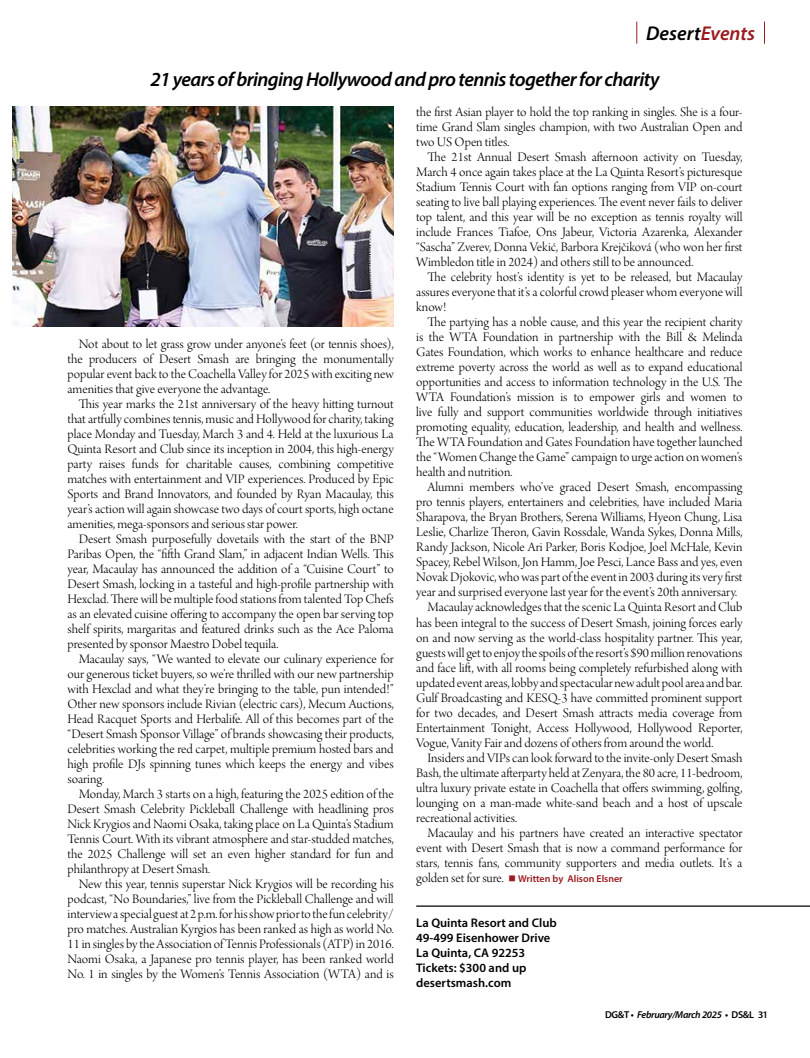
<style>
.page{position:relative;width:810px;height:1058px;background:#fff}
.page>*{position:absolute;margin:0;border:0;box-sizing:border-box;transform-origin:0 0}
.t1{font:italic 600 20px "Myriad Pro";letter-spacing:-.03em;color:#000}
.t2{font:italic 600 20px "Myriad Pro";color:#000}
.t3{font:13.75px/15px "Arno Pro Light Display";color:#000;text-align:justify}
.t4{font:600 12.5px/15px "Myriad Pro";color:#000}
.t5{font:600 10px "Myriad Pro";color:#991b1e}
.t6{font:italic 600 10px "Myriad Pro";letter-spacing:-.03em;color:#000}
.s1{color:#991b1e}
.s2{font-family:"Arno Pro Light Display";font-weight:400;font-size:13.75px;color:#000}
.s3{font-style:normal}
</style>
<div class="page">
<svg style="left:764px;top:22px;width:1px;height:22px"></svg>
<svg style="left:636px;top:22px;width:1px;height:22px"></svg>
<img style="left:12px;top:107px;width:382px;height:220px">
<hr style="left:416px;top:905px;width:394px;height:1px;background:#000">
<h1 class="t2" style="left:646px;top:20px;width:111px">Desert<span class="s1">Events</span></h1>
<h1 class="t1" style="left:150px;top:67px;width:511px">21 years of bringing Hollywood and pro tennis together for charity</h1>
<p class="t3" style="left:68px;top:337px;width:328px;text-indent:11px">Not about to let grass grow under anyone’s feet (or tennis shoes), the producers of Desert Smash are bringing the monumentally popular event back to the Coachella Valley for 2025 with exciting new amenities that give everyone the advantage.</p>
<p class="t3" style="left:68px;top:397px;width:328px;text-indent:11px">This year marks the 21st anniversary of the heavy hitting turnout that artfully combines tennis, music and Hollywood for charity, taking place Monday and Tuesday, March 3 and 4. Held at the luxurious La Quinta Resort and Club since its inception in 2004, this high-energy party raises funds for charitable causes, combining competitive matches with entertainment and VIP experiences. Produced by Epic Sports and Brand Innovators, and founded by Ryan Macaulay, this year’s action will again showcase two days of court sports, high octane amenities, mega-sponsors and serious star power.</p>
<p class="t3" style="left:68px;top:532px;width:328px;text-indent:11px">Desert Smash purposefully dovetails with the start of the BNP Paribas Open, the “fifth Grand Slam,” in adjacent Indian Wells. This year, Macaulay has announced the addition of a “Cuisine Court” to Desert Smash, locking in a tasteful and high-profile partnership with Hexclad. There will be multiple food stations from talented Top Chefs as an elevated cuisine offering to accompany the open bar serving top shelf spirits, margaritas and featured drinks such as the Ace Paloma presented by sponsor Maestro Dobel tequila.</p>
<p class="t3" style="left:68px;top:652px;width:328px;text-indent:11px">Macaulay says, “We wanted to elevate our culinary experience for our generous ticket buyers, so we’re thrilled with our new partnership with Hexclad and what they’re bringing to the table, pun intended!” Other new sponsors include Rivian (electric cars), Mecum Auctions, Head Racquet Sports and Herbalife. All of this becomes part of the “Desert Smash Sponsor Village” of brands showcasing their products, celebrities working the red carpet, multiple premium hosted bars and high profile DJs spinning tunes which keeps the energy and vibes soaring.</p>
<p class="t3" style="left:68px;top:787px;width:328px;text-indent:11px">Monday, March 3 starts on a high, featuring the 2025 edition of the Desert Smash Celebrity Pickleball Challenge with headlining pros Nick Krygios and Naomi Osaka, taking place on La Quinta’s Stadium Tennis Court. With its vibrant atmosphere and star-studded matches, the 2025 Challenge will set an even higher standard for fun and philanthropy at Desert Smash.</p>
<p class="t3" style="left:68px;top:877px;width:328px;text-indent:11px">New this year, tennis superstar Nick Krygios will be recording his podcast, “No Boundaries,” live from the Pickleball Challenge and will interview a special guest at 2 p.m. for his show prior to the fun celebrity/ pro matches. Australian Kyrgios has been ranked as high as world No.<br>11 in singles by the Association of Tennis Professionals (ATP) in 2016.<br>Naomi Osaka, a Japanese pro tennis player, has been ranked world No. 1 in singles by the Women’s Tennis Association (WTA) and is</p>
<p class="t3" style="left:416px;top:106px;width:328px">the first Asian player to hold the top ranking in singles. She is a four&shy;time Grand Slam singles champion, with two Australian Open and two US Open titles.</p>
<p class="t3" style="left:416px;top:151px;width:328px;text-indent:11px">The 21st Annual Desert Smash afternoon activity on Tuesday, March 4 once again takes place at the La Quinta Resort’s picturesque Stadium Tennis Court with fan options ranging from VIP on-court seating to live ball playing experiences. The event never fails to deliver top talent, and this year will be no exception as tennis royalty will include Frances Tiafoe, Ons Jabeur, Victoria Azarenka, Alexander “Sascha” Zverev, Donna Vekić, Barbora Krejčiková (who won her first Wimbledon title in 2024) and others still to be announced.</p>
<p class="t3" style="left:416px;top:271px;width:328px;text-indent:11px">The celebrity host’s identity is yet to be released, but Macaulay assures everyone that it’s a colorful crowd pleaser whom everyone will know!</p>
<p class="t3" style="left:416px;top:316px;width:328px;text-indent:11px">The partying has a noble cause, and this year the recipient charity is the WTA Foundation in partnership with the Bill &amp; Melinda Gates Foundation, which works to enhance healthcare and reduce extreme poverty across the world as well as to expand educational opportunities and access to information technology in the U.S. The WTA Foundation’s mission is to empower girls and women to live fully and support communities worldwide through initiatives promoting equality, education, leadership, and health and wellness.<br>The WTA Foundation and Gates Foundation have together launched the “Women Change the Game” campaign to urge action on women’s health and nutrition.</p>
<p class="t3" style="left:427px;top:481px;width:317px">Alumni members who’ve graced Desert Smash, encompassing</p>
<p class="t3" style="left:416px;top:496px;width:328px">pro tennis players, entertainers and celebrities, have included Maria</p>
<p class="t3" style="left:416px;top:511px;width:328px">Sharapova, the Bryan Brothers, Serena Williams, Hyeon Chung, Lisa</p>
<p class="t3" style="left:416px;top:526px;width:328px">Leslie, Charlize Theron, Gavin Rossdale, Wanda Sykes, Donna Mills,</p>
<p class="t3" style="left:416px;top:541px;width:328px">Randy Jackson, Nicole Ari Parker, Boris Kodjoe, Joel McHale, Kevin</p>
<p class="t3" style="left:416px;top:556px;width:328px">Spacey, Rebel Wilson, Jon Hamm, Joe Pesci, Lance Bass and yes, even</p>
<p class="t3" style="left:416px;top:571px;width:328px">Novak Djokovic, who was part of the event in 2003 during its very first</p>
<p class="t3" style="left:416px;top:586px;width:322px">year and surprised everyone last year for the event’s 20th anniversary.</p>
<p class="t3" style="left:427px;top:601px;width:316px">Macaulay acknowledges that the scenic La Quinta Resort and Club</p>
<p class="t3" style="left:416px;top:616px;width:328px">has been integral to the success of Desert Smash, joining forces early</p>
<p class="t3" style="left:416px;top:631px;width:328px">on and now serving as the world-class hospitality partner. This year,</p>
<p class="t3" style="left:416px;top:646px;width:328px">guests will get to enjoy the spoils of the resort’s $90 million renovations</p>
<p class="t3" style="left:416px;top:661px;width:328px">and face lift, with all rooms being completely refurbished along with</p>
<p class="t3" style="left:416px;top:676px;width:328px">updated event areas, lobby and spectacular new adult pool area and bar.</p>
<p class="t3" style="left:416px;top:691px;width:328px">Gulf Broadcasting and KESQ-3 have committed prominent support</p>
<p class="t3" style="left:416px;top:706px;width:328px">for two decades, and Desert Smash attracts media coverage from</p>
<p class="t3" style="left:416px;top:721px;width:328px">Entertainment Tonight, Access Hollywood, Hollywood Reporter,</p>
<p class="t3" style="left:416px;top:736px;width:299px">Vogue, Vanity Fair and dozens of others from around the world.</p>
<p class="t3" style="left:427px;top:751px;width:317px">Insiders and VIPs can look forward to the invite-only Desert Smash</p>
<p class="t3" style="left:416px;top:766px;width:328px">Bash, the ultimate afterparty held at Zenyara, the 80 acre, 11-bedroom,</p>
<p class="t3" style="left:416px;top:781px;width:328px">ultra luxury private estate in Coachella that offers swimming, golfing,</p>
<p class="t3" style="left:416px;top:796px;width:328px">lounging on a man-made white-sand beach and a host of upscale</p>
<p class="t3" style="left:416px;top:811px;width:102px">recreational activities.</p>
<p class="t3" style="left:427px;top:826px;width:317px">Macaulay and his partners have created an interactive spectator</p>
<p class="t3" style="left:416px;top:841px;width:328px">event with Desert Smash that is now a command performance for</p>
<p class="t3" style="left:416px;top:856px;width:328px">stars, tennis fans, community supporters and media outlets. It’s a</p>
<p class="t5" style="left:416px;top:871px;width:208px"><span class="s2">golden set for sure.</span> ■ Written by Alison Elsner</p>
<p class="t4" style="left:416px;top:914px;width:142px">La Quinta Resort and Club<br>49-499 Eisenhower Drive<br>La Quinta, CA 92253<br>Tickets: $300 and up desertsmash.com</p>
<p class="t6" style="left:605px;top:1008px;width:163px"><span class="s3">DG&amp;T •</span> February/March 2025 <span class="s3">• DS&amp;L 31</span></p>
</div>
